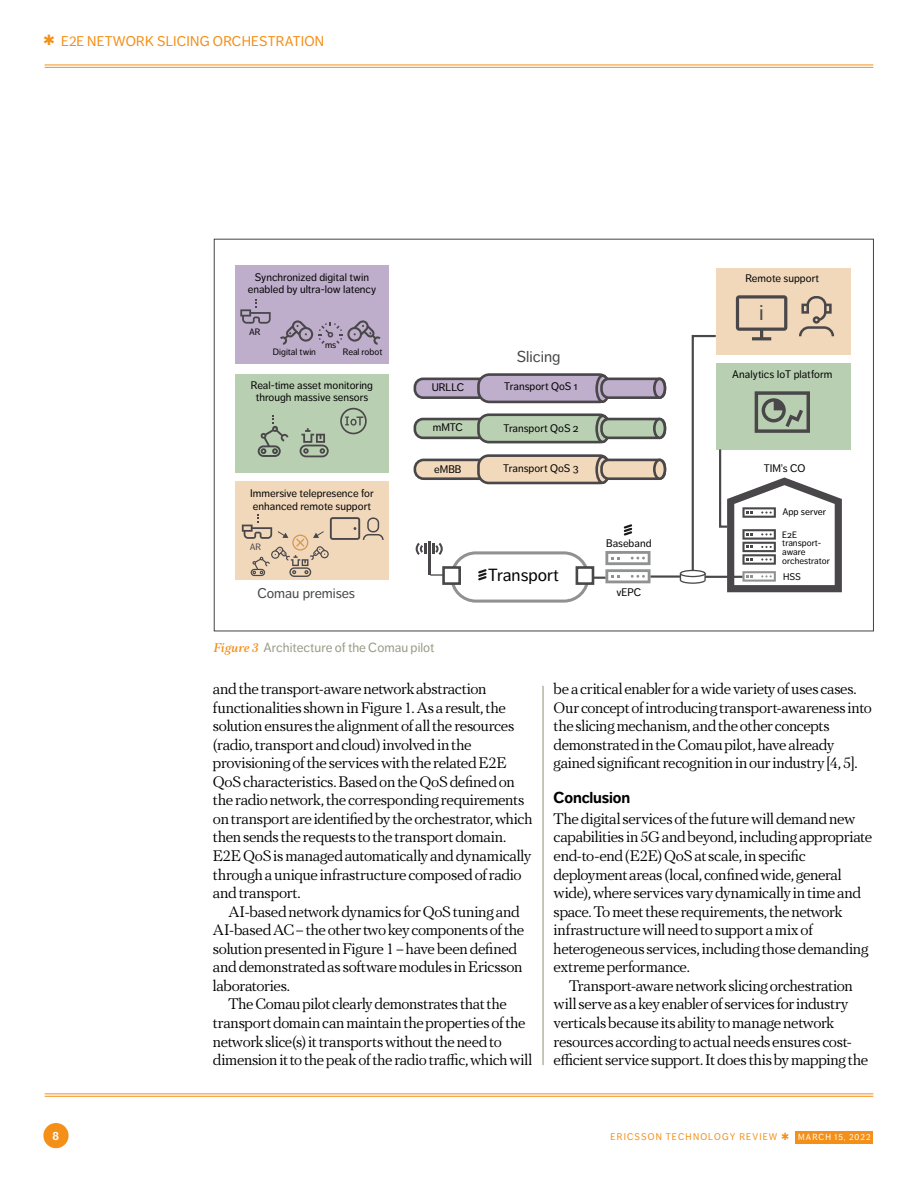
<style>
.page{position:relative;width:918px;height:1191px;background:#fff}
.page>*{position:absolute;margin:0;border:0;box-sizing:border-box;transform-origin:0 0}
.t1{font:21.88px "Dagny OT";color:#494749}
.t2{font:17.5px "Dagny OT";color:#030304}
.t3{font:15.75px/18.6px "PF Regal Text Pro Regular A";letter-spacing:-.015em;color:#000}
.t4{font:700 15.75px "Dagny OT";letter-spacing:-.015em;color:#000}
.t5{font:15.75px "Dagny OT";color:#494749}
.t6{font:14px "Dagny OT";letter-spacing:.015em;color:#f48f17}
.t7{font:14px "Dagny OT";color:#494749}
.t8{font:13.12px "Dagny OT";color:#9a9a85}
.t9{font:700 11.9px "Dagny OT";color:#fff;scale:.96 1}
.t10{font:10.85px/12.2px "Dagny OT";color:#030304;text-align:center}
.t11{font:9.62px "Dagny OT";letter-spacing:.12em;color:#f48f17;scale:.96 1}
.t12{font:9.62px "Dagny OT";color:#030304}
.t13{font:9.1px/8.8px "Dagny OT";color:#030304}
.t14{font:9.1px "Dagny OT";color:#494749}
.s1{font-family:"PF Regal Text Pro";font-weight:500;font-style:italic;color:#f48f17}
.s2{font-size:8.75px;color:#fff}
</style>
<div class="page">
<hr style="left:542px;top:686px;width:1px;height:379px;background:#8f8e76">
<div style="left:235px;top:265px;width:154px;height:99px;background:#beadcb"></div>
<div style="left:235px;top:374px;width:154px;height:98px;background:#b9cfb1"></div>
<div style="left:716px;top:363px;width:134px;height:86px;background:#b9cfb1"></div>
<div style="left:235px;top:481px;width:154px;height:99px;background:#f1d8bb"></div>
<div style="left:716px;top:268px;width:134px;height:86px;background:#f1d8bb"></div>
<svg style="left:413px;top:373px;width:254px;height:31px"></svg>
<div style="left:654px;top:379px;width:11px;height:19px;background:#bfaecc;border-radius:50%"></div>
<div style="left:653px;top:377px;width:13px;height:22px;border:3px solid #494749;border-radius:50%"></div>
<svg style="left:413px;top:413px;width:254px;height:31px;background:#b1beac"></svg>
<div style="left:654px;top:419px;width:11px;height:19px;background:#bad0b2;border-radius:50%"></div>
<div style="left:653px;top:418px;width:13px;height:21px;border:3px solid #494749;border-radius:50%"></div>
<svg style="left:413px;top:454px;width:254px;height:31px"></svg>
<div style="left:654px;top:460px;width:11px;height:19px;background:#f2d9bb;border-radius:50%"></div>
<div style="left:653px;top:458px;width:13px;height:22px;border:3px solid #494749;border-radius:50%"></div>
<svg style="left:340px;top:408px;width:27px;height:26px"></svg>
<svg style="left:299px;top:428px;width:30px;height:29px"></svg>
<svg style="left:240px;top:299px;width:31px;height:25px"></svg>
<svg style="left:258px;top:415px;width:30px;height:42px"></svg>
<svg style="left:280px;top:320px;width:100px;height:25px"></svg>
<svg style="left:242px;top:514px;width:142px;height:63px"></svg>
<hr style="left:428px;top:541px;width:2px;height:34px;background:#494749">
<svg style="left:432px;top:543px;width:11px;height:12px"></svg>
<svg style="left:416px;top:543px;width:10px;height:12px"></svg>
<svg style="left:430px;top:574px;width:12px;height:1px"></svg>
<div style="left:450px;top:551px;width:139px;height:51px;border:3px solid #909191;border-radius:24px"></div>
<hr style="left:650px;top:575px;width:30px;height:2px;background:#494749">
<svg style="left:594px;top:551px;width:56px;height:32px"></svg>
<div style="left:443px;top:567px;width:17px;height:16px;background:#fff"></div>
<div style="left:442px;top:566px;width:19px;height:19px;border:3px solid #494749"></div>
<div style="left:577px;top:567px;width:16px;height:16px;background:#fff"></div>
<div style="left:575px;top:566px;width:19px;height:19px;border:3px solid #494749"></div>
<svg style="left:679px;top:295px;width:163px;height:297px"></svg>
<svg style="left:478px;top:569px;width:8px;height:11px"></svg>
<svg style="left:624px;top:524px;width:8px;height:11px"></svg>
<div style="left:795px;top:1130px;width:78px;height:13px;background:#f48f17"></div>
<div style="left:43px;top:1123px;width:26px;height:25px;background:#f48f17;border-radius:50%"></div>
<hr style="left:45px;top:64px;width:828px;height:1px;background:#f48f17">
<hr style="left:45px;top:67px;width:828px;height:1px;background:#f48f17">
<hr style="left:45px;top:1093px;width:828px;height:1px;background:#f48f17">
<hr style="left:45px;top:1095px;width:828px;height:1px;background:#f48f17">
<p class="t6" style="left:43px;top:33px;width:282px">✱ E2E NETWORK SLICING ORCHESTRATION</p>
<p class="t10" style="left:248px;top:271px;width:130px">Synchronized digital twin enabled by ultra-low latency</p>
<p class="t10" style="left:745px;top:272px;width:75px">Remote support</p>
<p class="t13" style="left:249px;top:328px;width:13px">AR</p>
<p class="t13" style="left:325px;top:341px;width:13px">ms</p>
<p class="t13" style="left:273px;top:347px;width:45px">Digital twin</p>
<p class="t13" style="left:343px;top:347px;width:41px">Real robot</p>
<p class="t10" style="left:251px;top:379px;width:124px">Real-time asset monitoring through massive sensors</p>
<p class="t10" style="left:250px;top:487px;width:125px;text-align:left">Immersive telepresence for enhanced remote support</p>
<p class="t14" style="left:250px;top:542px;width:13px">AR</p>
<p class="t7" style="left:257px;top:585px;width:99px">Comau premises</p>
<p class="t5" style="left:517px;top:347px;width:45px">Slicing</p>
<p class="t10" style="left:432px;top:381px;width:34px">URLLC</p>
<p class="t10" style="left:504px;top:380px;width:75px">Transport QoS 1</p>
<p class="t10" style="left:433px;top:422px;width:32px">mMTC</p>
<p class="t10" style="left:503px;top:422px;width:77px">Transport QoS 2</p>
<p class="t10" style="left:503px;top:462px;width:77px">Transport QoS 3</p>
<p class="t10" style="left:434px;top:463px;width:29px">eMBB</p>
<p class="t2" style="left:488px;top:564px;width:73px">Transport</p>
<p class="t8" style="left:214px;top:639px;width:222px"><span class="s1">Figure 3</span> Architecture of the Comau pilot</p>
<p class="t10" style="left:606px;top:537px;width:47px">Baseband</p>
<p class="t10" style="left:616px;top:586px;width:26px">vEPC</p>
<h1 class="t1" style="left:759px;top:300px;width:6px">i</h1>
<p class="t10" style="left:732px;top:368px;width:101px">Analytics IoT platform</p>
<p class="t10" style="left:763px;top:462px;width:43px">TIM’s CO</p>
<p class="t12" style="left:782px;top:506px;width:45px">App server</p>
<p class="t13" style="left:782px;top:530px;width:49px">E2E transport&shy;aware orchestrator</p>
<p class="t12" style="left:783px;top:571px;width:19px">HSS</p>
<p class="t3" style="left:213px;top:679px;width:321px">and the transport-aware network abstraction functionalities shown in Figure 1. As a result, the solution ensures the alignment of all the resources (radio, transport and cloud) involved in the provisioning of the services with the related E2E QoS characteristics. Based on the QoS defined on the radio network, the corresponding requirements on transport are identified by the orchestrator, which then sends the requests to the transport domain.<br>E2E QoS is managed automatically and dynamically through a unique infrastructure composed of radio and transport.</p>
<p class="t3" style="left:213px;top:902px;width:313px;text-indent:15px">AI-based network dynamics for QoS tuning and AI-based AC – the other two key components of the solution presented in Figure 1 – have been defined and demonstrated as software modules in Ericsson laboratories.</p>
<p class="t3" style="left:213px;top:995px;width:321px;text-indent:15px">The Comau pilot clearly demonstrates that the transport domain can maintain the properties of the network slice(s) it transports without the need to dimension it to the peak of the radio traffic, which will</p>
<p class="t3" style="left:553px;top:679px;width:320px">be a critical enabler for a wide variety of uses cases.<br>Our concept of introducing transport-awareness into the slicing mechanism, and the other concepts demonstrated in the Comau pilot, have already gained significant recognition in our industry [4, 5].</p>
<p class="t4" style="left:553px;top:788px;width:78px">Conclusion</p>
<p class="t3" style="left:553px;top:809px;width:320px">The digital services of the future will demand new capabilities in 5G and beyond, including appropriate end-to-end (E2E) QoS at scale, in specific deployment areas (local, confined wide, general wide), where services vary dynamically in time and space. To meet these requirements, the network infrastructure will need to support a mix of heterogeneous services, including those demanding extreme performance.</p>
<p class="t3" style="left:553px;top:976px;width:316px;text-indent:15px">Transport-aware network slicing orchestration will serve as a key enabler of services for industry verticals because its ability to manage network resources according to actual needs ensures cost&shy;efficient service support. It does this by mapping the</p>
<p class="t9" style="left:52px;top:1129px;width:8px">8</p>
<p class="t11" style="left:610px;top:1131px;width:272px">ERICSSON TECHNOLOGY REVIEW ✱ <span class="s2">MARCH 15, 2022</span></p>
</div>
